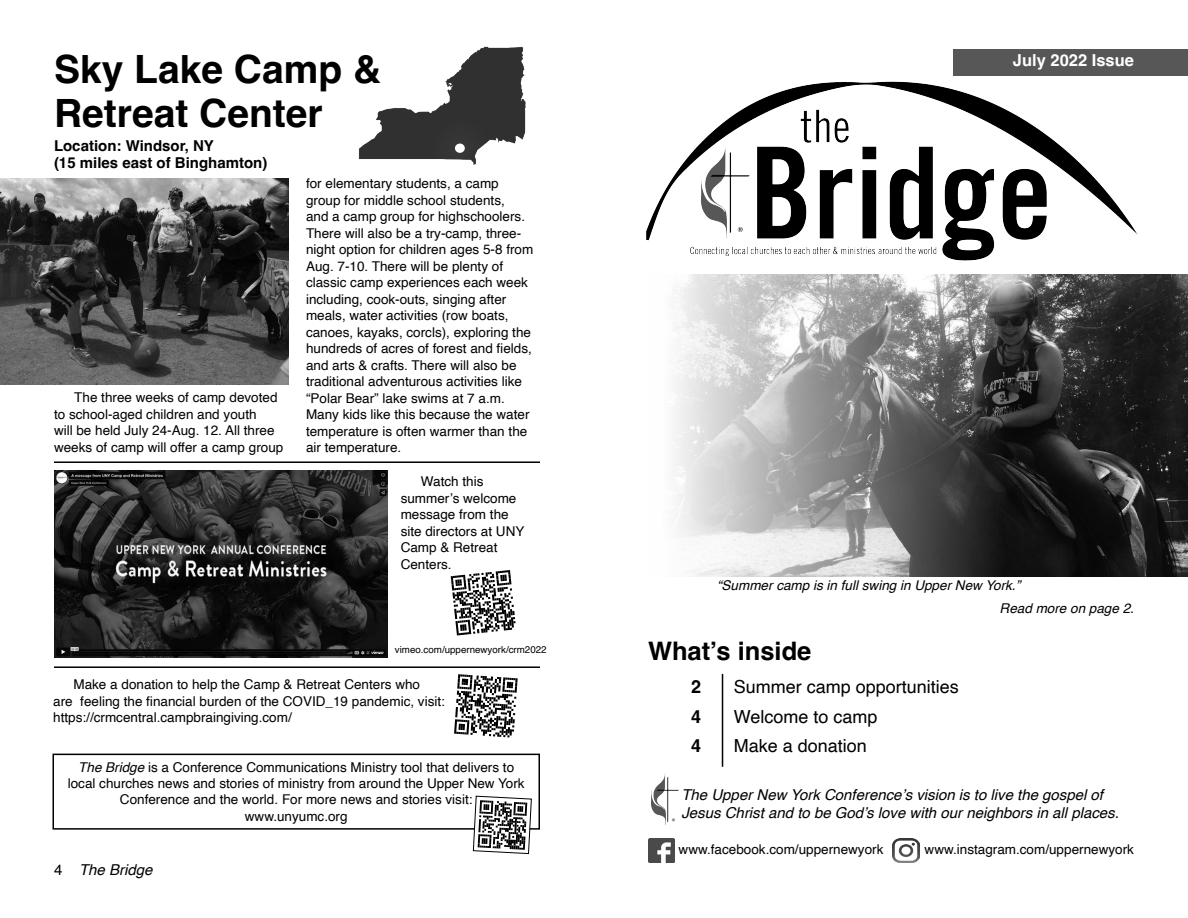
<style>
.page{position:relative;width:1188px;height:918px;background:#fff}
.page>*{position:absolute;margin:0;border:0;box-sizing:border-box;transform-origin:0 0}
.t1{font:700 39px/43.5px "Helvetica";color:#000}
.t2{font:700 25.5px "Helvetica";color:#000}
.t3{font:18px "Helvetica";color:#000}
.t4{font:700 18px "Helvetica";color:#000}
.t5{font:700 16.5px "Helvetica";color:#fff}
.t6{font:italic 15px/18px "Helvetica";color:#000}
.t7{font:700 15px "Helvetica";color:#000}
.t8{font:13.5px/16.5px "Helvetica";color:#000}
.t9{font:italic 13.5px "Helvetica";color:#000}
.t10{font:9.75px "Helvetica";color:#000}
.s1{font-style:italic}
.s2{font-style:normal}
</style>
<div class="page">
<img style="left:648px;top:838px;width:27px;height:25px">
<img style="left:893px;top:838px;width:26px;height:25px">
<div style="left:52px;top:754px;width:488px;height:76px;border:2px solid #000"></div>
<img style="left:359px;top:46px;width:167px;height:114px">
<div style="left:426px;top:115px;width:68px;height:67px;background:#fff;opacity:.75"></div>
<div style="left:455px;top:144px;width:10px;height:9px;background:#fff;border-radius:50%"></div>
<img style="left:0;top:178px;width:288px;height:206px">
<img style="left:55px;top:470px;width:333px;height:187px">
<hr style="left:54px;top:461px;width:486px;height:2px;background:#000">
<svg style="left:451px;top:570px;width:65px;height:65px"></svg>
<svg style="left:454px;top:674px;width:64px;height:63px"></svg>
<hr style="left:54px;top:666px;width:486px;height:2px;background:#000">
<div style="left:954px;top:49px;width:234px;height:27px;background:#575757"></div>
<img style="left:646px;top:81px;width:492px;height:180px">
<img style="left:675px;top:274px;width:513px;height:302px">
<img style="left:652px;top:774px;width:27px;height:50px">
<hr style="left:722px;top:674px;width:1px;height:93px;background:#000">
<svg style="left:473px;top:795px;width:59px;height:59px"></svg>
<p class="t1" style="left:54px;top:52px;width:329px">Sky Lake Camp &amp;<br>Retreat Center</p>
<p class="t7" style="left:54px;top:137px;width:161px">Location: Windsor, NY</p>
<p class="t7" style="left:54px;top:153px;width:215px">(15 miles east of Binghamton)</p>
<p class="t8" style="left:54px;top:390px;width:231px;text-indent:20px">The three weeks of camp devoted to school-aged children and youth<br>will be held July 24-Aug. 12. All three weeks of camp will offer a camp group</p>
<p class="t8" style="left:306px;top:176px;width:229px">for elementary students, a camp group for middle school students,<br>and a camp group for highschoolers.<br>There will also be a try-camp, three&shy;night option for children ages 5-8 from Aug. 7-10. There will be plenty of classic camp experiences each week including, cook-outs, singing after meals, water activities (row boats, canoes, kayaks, corcls), exploring the hundreds of acres of forest and fields, and arts &amp; crafts. There will also be traditional adventurous activities like “Polar Bear” lake swims at 7 a.m.<br>Many kids like this because the water temperature is often warmer than the air temperature.</p>
<p class="t8" style="left:401px;top:474px;width:125px;text-indent:20px">Watch this summer’s welcome message from the site directors at UNY<br>Camp &amp; Retreat<br>Centers.</p>
<p class="t10" style="left:395px;top:642px;width:153px">vimeo.com/uppernewyork/crm2022</p>
<p class="t8" style="left:53px;top:677px;width:393px;text-indent:20px">Make a donation to help the Camp &amp; Retreat Centers who<br>are feeling the financial burden of the COVID_19 pandemic, visit: https://crmcentral.campbraingiving.com/</p>
<p class="t8" style="left:68px;top:760px;width:458px;text-align:center"><span class="s1">The Bridge</span> is a Conference Communications Ministry tool that delivers to local churches news and stories of ministry from around the Upper New York<br>Conference and the world. For more news and stories visit:</p>
<p class="t8" style="left:245px;top:808px;width:104px">www.unyumc.org</p>
<p class="t6" style="left:54px;top:861px;width:100px"><span class="s2">4</span> The Bridge</p>
<p class="t5" style="left:1013px;top:51px;width:123px">July 2022 Issue</p>
<p class="t9" style="left:717px;top:574px;width:305px">“Summer camp is in full swing in Upper New York.”</p>
<p class="t9" style="left:1000px;top:598px;width:136px">Read more on page 2.</p>
<p class="t2" style="left:648px;top:636px;width:165px">What’s inside</p>
<p class="t4" style="left:691px;top:676px;width:12px">2</p>
<p class="t3" style="left:734px;top:673px;width:227px">Summer camp opportunities</p>
<p class="t4" style="left:691px;top:705px;width:12px">4</p>
<p class="t3" style="left:734px;top:702px;width:145px">Welcome to camp</p>
<p class="t4" style="left:691px;top:735px;width:12px">4</p>
<p class="t3" style="left:734px;top:732px;width:135px">Make a donation</p>
<p class="t6" style="left:681px;top:786px;width:439px">The Upper New York Conference’s vision is to live the gospel of<br>Jesus Christ and to be God’s love with our neighbors in all places.</p>
<p class="t8" style="left:679px;top:842px;width:206px">www.facebook.com/uppernewyork</p>
<p class="t8" style="left:925px;top:842px;width:211px">www.instagram.com/uppernewyork</p>
</div>
